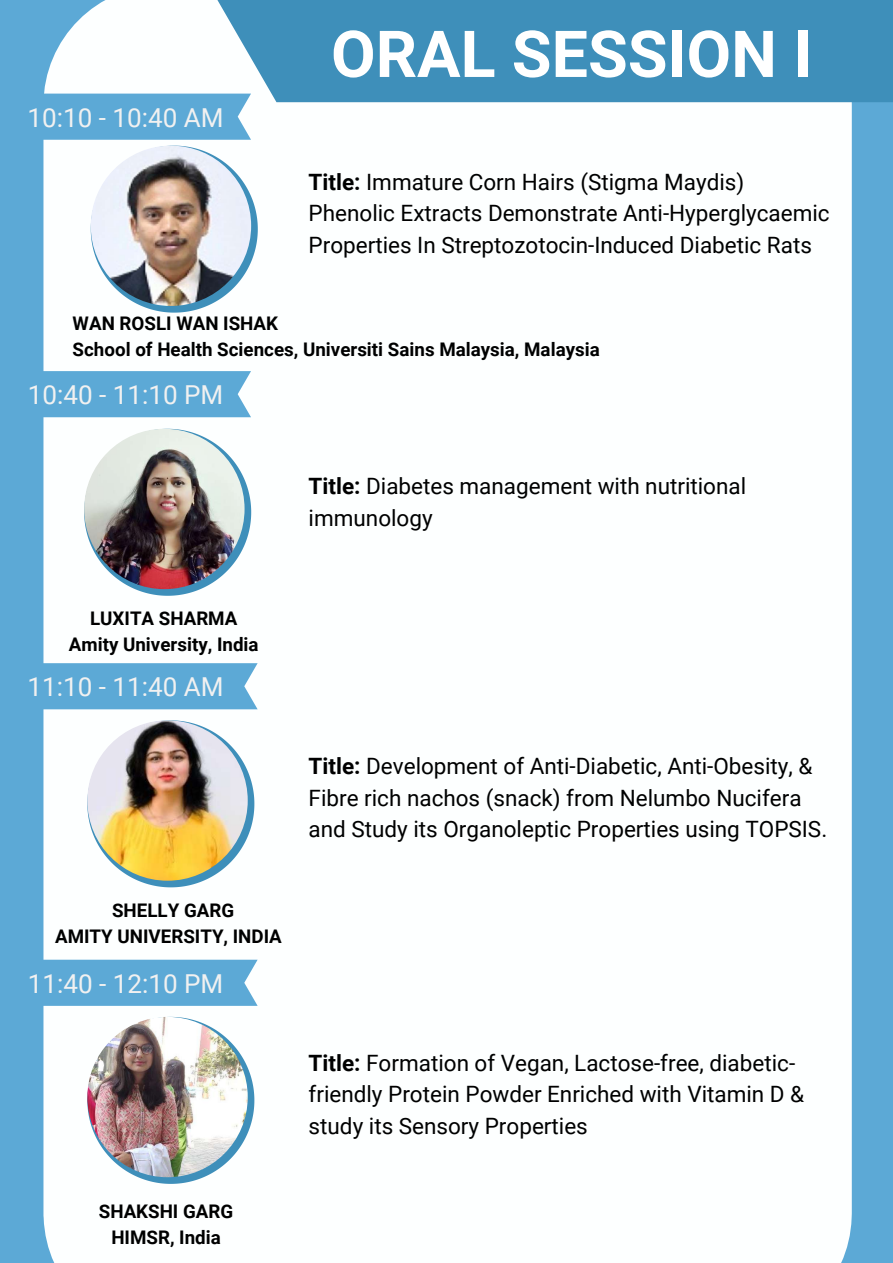
<style>
.page{position:relative;width:893px;height:1263px;background:#5ca9d6}
.page>*{position:absolute;margin:0;border:0;box-sizing:border-box;transform-origin:0 0}
.t1{font:700 64.72px "Roboto";color:#fff}
.t2{font:26.1px "Roboto";color:#f1f1f1}
.t3{font:22.5px/31.5px "Roboto";color:#000}
.t4{font:700 18.75px/25.9px "Roboto";color:#000;text-align:center}
.s1{font-weight:700}
</style>
<div class="page">
<div style="left:43px;top:0;width:809px;height:1263px;background:#fdffff"></div>
<svg style="left:43px;top:94px;width:208px;height:46px"></svg>
<svg style="left:91px;top:146px;width:167px;height:167px;background:#d0e4ee"></svg>
<img style="left:91px;top:146px;width:160px;height:160px;border-radius:50%">
<svg style="left:43px;top:371px;width:208px;height:46px"></svg>
<svg style="left:84px;top:429px;width:167px;height:167px;background:#cfe3ed"></svg>
<img style="left:84px;top:429px;width:160px;height:160px;border-radius:50%">
<svg style="left:43px;top:663px;width:215px;height:46px"></svg>
<svg style="left:87px;top:720px;width:167px;height:167px;background:#d1e5ef"></svg>
<img style="left:87px;top:720px;width:161px;height:161px;border-radius:50%">
<svg style="left:43px;top:960px;width:215px;height:46px"></svg>
<svg style="left:87px;top:1017px;width:167px;height:167px;background:#d0e4ee"></svg>
<img style="left:87px;top:1017px;width:161px;height:160px;border-radius:50%">
<svg style="left:154px;top:0;width:739px;height:102px;background:#549cc2"></svg>
<p class="t2" style="left:27px;top:103px;width:198px">10:10 - 10:40 AM</p>
<h1 class="t1" style="left:331px;top:17px;width:482px">ORAL SESSION I</h1>
<p class="t3" style="left:309px;top:166px;width:522px"><span class="s1">Title:</span> Immature Corn Hairs (Stigma Maydis)<br>Phenolic Extracts Demonstrate Anti-Hyperglycaemic<br>Properties In Streptozotocin-Induced Diabetic Rats</p>
<p class="t4" style="left:73px;top:310px;width:528px;text-align:left">WAN ROSLI WAN ISHAK<br>School of Health Sciences, Universiti Sains Malaysia, Malaysia</p>
<p class="t2" style="left:28px;top:380px;width:197px">10:40 - 11:10 PM</p>
<p class="t3" style="left:309px;top:471px;width:439px"><span class="s1">Title:</span> Diabetes management with nutritional immunology</p>
<p class="t4" style="left:69px;top:606px;width:191px">LUXITA SHARMA<br>Amity University, India</p>
<p class="t2" style="left:27px;top:672px;width:198px">11:10 - 11:40 AM</p>
<p class="t4" style="left:55px;top:898px;width:228px">SHELLY GARG<br>AMITY UNIVERSITY, INDIA</p>
<p class="t2" style="left:28px;top:968px;width:197px">11:40 - 12:10 PM</p>
<p class="t4" style="left:99px;top:1198px;width:136px">SHAKSHI GARG<br>HIMSR, India</p>
<p class="t3" style="left:309px;top:751px;width:520px"><span class="s1">Title:</span> Development of Anti-Diabetic, Anti-Obesity, &amp;<br>Fibre rich nachos (snack) from Nelumbo Nucifera and Study its Organoleptic Properties using TOPSIS.</p>
<p class="t3" style="left:309px;top:1047px;width:497px"><span class="s1">Title:</span> Formation of Vegan, Lactose-free, diabetic&shy;friendly Protein Powder Enriched with Vitamin D &amp; study its Sensory Properties</p>
</div>
